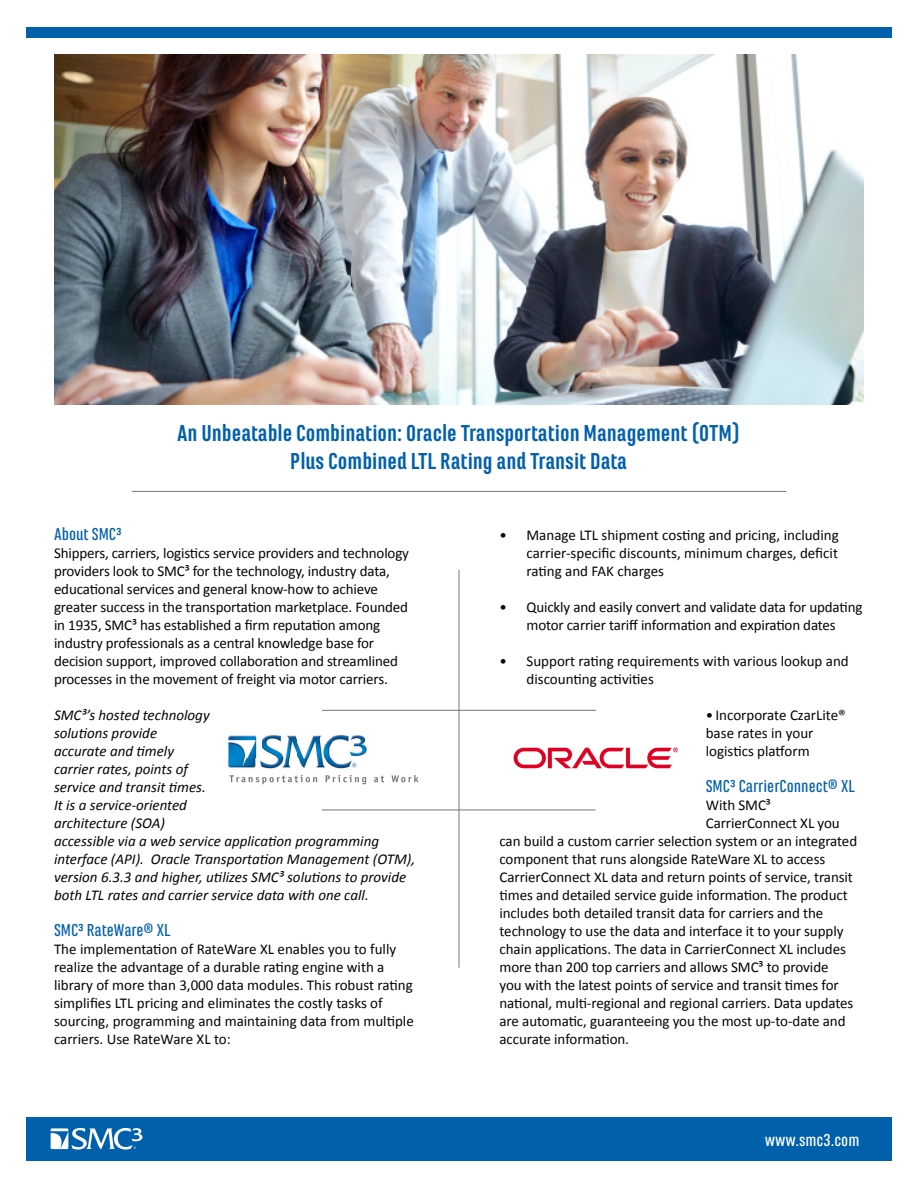
<style>
.page{position:relative;width:918px;height:1188px;background:#fff}
.page>*{position:absolute;margin:0;border:0;box-sizing:border-box;transform-origin:0 0}
.t1{font:700 24px/28.8px "Marianina FY";color:#0160ac;text-align:center}
.t2{font:500 18px "Marianina FY";color:#0160ac}
.t3{font:500 18px "Marianina FY";color:#fff}
.t4{font:15px/18px "Calibri";letter-spacing:-.005em;color:#040503}
.t5{font:italic 15px/18px "Calibri";color:#040503}
</style>
<div class="page">
<div style="left:26px;top:1118px;width:866px;height:43px;background:#0160ac"></div>
<svg style="left:51px;top:1128px;width:91px;height:22px"></svg>
<img style="left:54px;top:54px;width:810px;height:351px">
<hr style="left:132px;top:491px;width:654px;height:1px;background:#757679">
<hr style="left:322px;top:710px;width:274px;height:1px;background:#757679">
<hr style="left:322px;top:810px;width:274px;height:1px;background:#757679">
<hr style="left:459px;top:570px;width:1px;height:398px;background:#757679">
<svg style="left:229px;top:775px;width:88px;height:9px"></svg>
<svg style="left:326px;top:775px;width:40px;height:9px"></svg>
<svg style="left:374px;top:776px;width:10px;height:6px"></svg>
<svg style="left:391px;top:775px;width:27px;height:7px"></svg>
<img style="left:228px;top:735px;width:139px;height:34px">
<img style="left:513px;top:747px;width:165px;height:22px">
<div style="left:26px;top:27px;width:866px;height:11px;background:#0160ac"></div>
<p class="t1" style="left:177px;top:418px;width:564px">An Unbeatable Combination: Oracle Transportation Management (OTM)<br>Plus Combined LTL Rating and Transit Data</p>
<p class="t2" style="left:54px;top:524px;width:69px">About SMC³</p>
<p class="t4" style="left:54px;top:544px;width:357px">Shippers, carriers, logistics service providers and technology providers look to SMC³ for the technology, industry data, educational services and general know-how to achieve greater success in the transportation marketplace. Founded in 1935, SMC³ has established a firm reputation among industry professionals as a central knowledge base for decision support, improved collaboration and streamlined processes in the movement of freight via motor carriers.</p>
<p class="t5" style="left:54px;top:705px;width:363px">SMC³’s hosted technology<br>solutions provide<br>accurate and timely<br>carrier rates, points of<br>service and transit times.<br>It is a service-oriented<br>architecture (SOA)<br>accessible via a web service application programming interface (API). Oracle Transportation Management (OTM), version 6.3.3 and higher, utilizes SMC³ solutions to provide both LTL rates and carrier service data with one call.</p>
<p class="t2" style="left:54px;top:920px;width:118px">SMC³ RateWare® XL</p>
<p class="t4" style="left:54px;top:940px;width:361px">The implementation of RateWare XL enables you to fully realize the advantage of a durable rating engine with a library of more than 3,000 data modules. This robust rating simplifies LTL pricing and eliminates the costly tasks of sourcing, programming and maintaining data from multiple carriers. Use RateWare XL to:</p>
<p class="t4" style="left:526px;top:526px;width:314px;text-align:justify;text-indent:-27px">• Manage LTL shipment costing and pricing, including carrier-specific discounts, minimum charges, deficit rating and FAK charges</p>
<p class="t4" style="left:500px;top:598px;width:365px;text-align:center">• Quickly and easily convert and validate data for updating motor carrier tariff information and expiration dates</p>
<p class="t4" style="left:526px;top:652px;width:324px;text-indent:-27px">• Support rating requirements with various lookup and discounting activities</p>
<p class="t4" style="left:706px;top:706px;width:141px">• Incorporate CzarLite® base rates in your logistics platform</p>
<p class="t2" style="left:706px;top:776px;width:151px">SMC³ CarrierConnect® XL</p>
<p class="t4" style="left:706px;top:796px;width:67px">With SMC³</p>
<p class="t4" style="left:706px;top:814px;width:136px">CarrierConnect XL you</p>
<p class="t4" style="left:500px;top:832px;width:359px">can build a custom carrier selection system or an integrated</p>
<p class="t4" style="left:500px;top:850px;width:327px">component that runs alongside RateWare XL to access</p>
<p class="t4" style="left:500px;top:868px;width:355px">CarrierConnect XL data and return points of service, transit</p>
<p class="t4" style="left:500px;top:886px;width:350px">times and detailed service guide information. The product</p>
<p class="t4" style="left:500px;top:904px;width:325px">includes both detailed transit data for carriers and the</p>
<p class="t4" style="left:500px;top:922px;width:346px">technology to use the data and interface it to your supply</p>
<p class="t4" style="left:500px;top:940px;width:348px">chain applications. The data in CarrierConnect XL includes</p>
<p class="t4" style="left:500px;top:958px;width:331px">more than 200 top carriers and allows SMC³ to provide</p>
<p class="t4" style="left:500px;top:976px;width:341px">you with the latest points of service and transit times for</p>
<p class="t4" style="left:500px;top:994px;width:356px">national, multi-regional and regional carriers. Data updates</p>
<p class="t4" style="left:500px;top:1012px;width:348px">are automatic, guaranteeing you the most up-to-date and</p>
<p class="t4" style="left:500px;top:1030px;width:131px">accurate information.</p>
<p class="t3" style="left:765px;top:1130px;width:96px">www.smc3.com</p>
</div>
